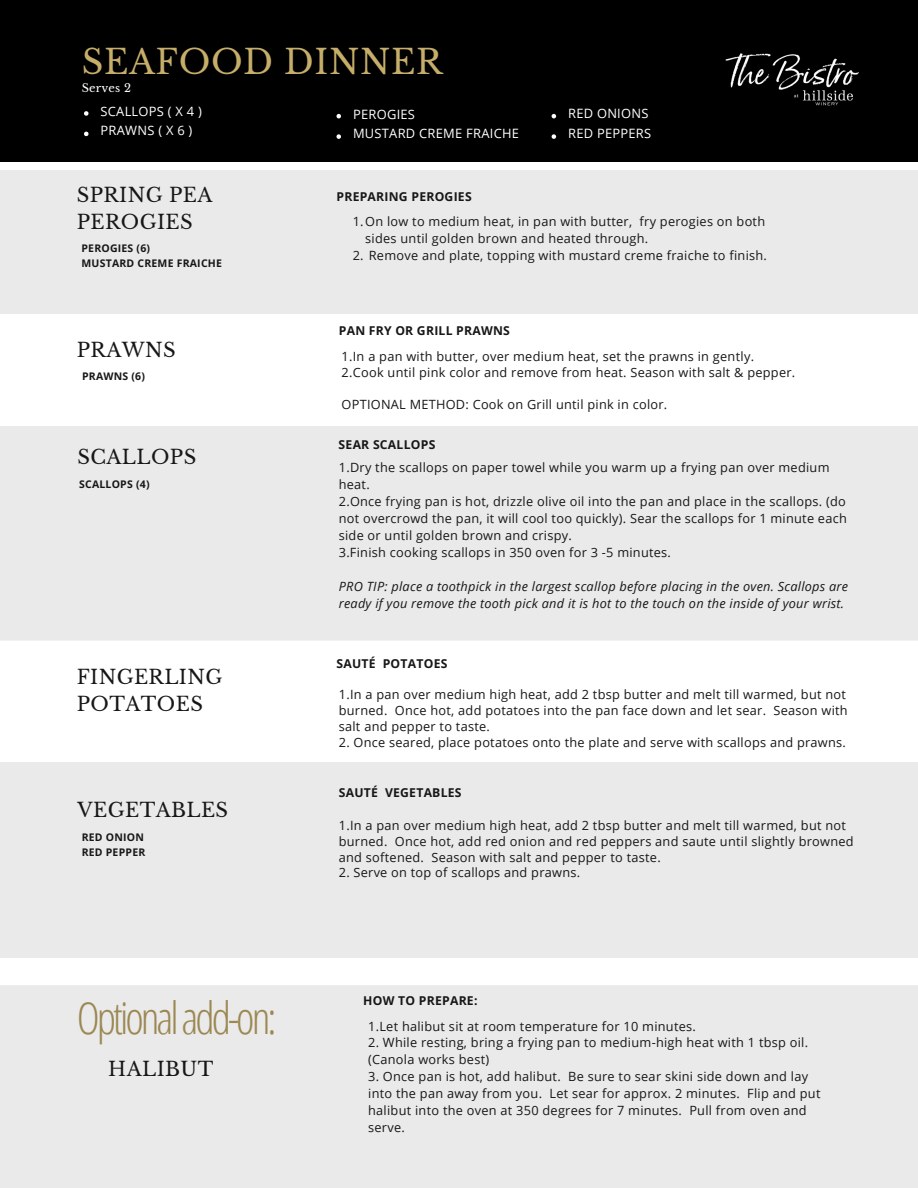
<style>
.page{position:relative;width:918px;height:1188px;background:#fff}
.page>*{position:absolute;margin:0;border:0;box-sizing:border-box;transform-origin:0 0}
.t1{font:300 44.4px "Open Sans Condensed";letter-spacing:-.065em;color:#9b8853}
.t2{font:33.6px "Libre Baskerville";letter-spacing:.02em;color:#c6ae6a}
.t3{font:19.5px/27px "Libre Baskerville";letter-spacing:.02em;color:#171717}
.t4{font:12.9px/19.4px "Open Sans";letter-spacing:.02em;color:#fff}
.t5{font:12.75px/16.8px "Open Sans";letter-spacing:.02em;color:#171717}
.t6{font:italic 12.75px/17px "Open Sans";letter-spacing:.02em;color:#171717}
.t7{font:700 12.15px "Open Sans";letter-spacing:.02em;color:#171717}
.t8{font:11.25px "Libre Baskerville";letter-spacing:.02em;color:#fff}
.t9{font:700 10.5px "Open Sans";letter-spacing:.02em;color:#171717}
</style>
<div class="page">
<div style="left:0;top:170px;width:918px;height:144px;background:#eaeaea"></div>
<div style="left:0;top:426px;width:918px;height:215px;background:#eaeaea"></div>
<div style="left:0;top:985px;width:918px;height:203px;background:#eaeaea"></div>
<div style="left:0;top:0;width:918px;height:162px;background:#000"></div>
<img style="left:725px;top:53px;width:134px;height:53px">
<div style="left:0;top:762px;width:918px;height:196px;background:#eaeaea"></div>
<svg style="left:84px;top:111px;width:5px;height:5px"></svg>
<svg style="left:84px;top:132px;width:5px;height:4px"></svg>
<svg style="left:337px;top:114px;width:4px;height:4px"></svg>
<svg style="left:337px;top:134px;width:4px;height:5px"></svg>
<svg style="left:552px;top:114px;width:4px;height:4px"></svg>
<svg style="left:552px;top:134px;width:4px;height:5px"></svg>
<p class="t2" style="left:82px;top:42px;width:362px">SEAFOOD DINNER</p>
<p class="t8" style="left:82px;top:81px;width:51px">Serves 2</p>
<p class="t4" style="left:101px;top:101px;width:103px">SCALLOPS ( X 4 )<br>PRAWNS ( X 6 )</p>
<p class="t4" style="left:353px;top:104px;width:63px">PEROGIES</p>
<p class="t4" style="left:353px;top:123px;width:167px">MUSTARD CREME FRAICHE</p>
<p class="t4" style="left:568px;top:103px;width:82px">RED ONIONS</p>
<p class="t4" style="left:568px;top:124px;width:85px">RED PEPPERS</p>
<p class="t3" style="left:77px;top:182px;width:137px">SPRING PEA<br>PEROGIES</p>
<p class="t9" style="left:81px;top:241px;width:70px">PEROGIES (6)</p>
<p class="t9" style="left:81px;top:256px;width:142px">MUSTARD CREME FRAICHE</p>
<p class="t3" style="left:77px;top:336px;width:100px">PRAWNS</p>
<p class="t9" style="left:82px;top:369px;width:64px">PRAWNS (6)</p>
<p class="t3" style="left:78px;top:443px;width:120px">SCALLOPS</p>
<p class="t9" style="left:79px;top:477px;width:72px">SCALLOPS (4)</p>
<p class="t3" style="left:77px;top:663px;width:147px">FINGERLING<br>POTATOES</p>
<p class="t3" style="left:78px;top:797px;width:152px">VEGETABLES</p>
<p class="t9" style="left:82px;top:830px;width:64px">RED ONION</p>
<p class="t9" style="left:82px;top:844px;width:65px">RED PEPPER</p>
<p class="t1" style="left:77px;top:986px;width:201px">Optionaladd-on:</p>
<p class="t3" style="left:108px;top:1056px;width:107px">HALIBUT</p>
<p class="t7" style="left:337px;top:188px;width:137px">PREPARING PEROGIES</p>
<p class="t5" style="left:365px;top:212px;width:402px;text-indent:-12px">1.On low to medium heat, in pan with butter, fry perogies on both sides until golden brown and heated through.</p>
<p class="t5" style="left:353px;top:246px;width:416px">2. Remove and plate, topping with mustard creme fraiche to finish.</p>
<p class="t7" style="left:339px;top:322px;width:173px">PAN FRY OR GRILL PRAWNS</p>
<p class="t5" style="left:342px;top:348px;width:414px">1.In a pan with butter, over medium heat, set the prawns in gently.</p>
<p class="t5" style="left:342px;top:364px;width:455px">2.Cook until pink color and remove from heat. Season with salt &amp; pepper.</p>
<p class="t5" style="left:342px;top:395px;width:327px">OPTIONAL METHOD: Cook on Grill until pink in color.</p>
<p class="t7" style="left:339px;top:436px;width:98px">SEAR SCALLOPS</p>
<p class="t5" style="left:339px;top:458px;width:492px">1.Dry the scallops on paper towel while you warm up a frying pan over medium</p>
<p class="t5" style="left:339px;top:475px;width:32px">heat.</p>
<p class="t5" style="left:339px;top:492px;width:509px">2.Once frying pan is hot, drizzle olive oil into the pan and place in the scallops. (do</p>
<p class="t5" style="left:339px;top:509px;width:510px">not overcrowd the pan, it will cool too quickly). Sear the scallops for 1 minute each</p>
<p class="t5" style="left:339px;top:526px;width:235px">side or until golden brown and crispy.</p>
<p class="t5" style="left:339px;top:543px;width:334px">3.Finish cooking scallops in 350 oven for 3 -5 minutes.</p>
<p class="t6" style="left:339px;top:577px;width:511px">PRO TIP: place a toothpick in the largest scallop before placing in the oven. Scallops are ready if you remove the tooth pick and it is hot to the touch on the inside of your wrist.</p>
<p class="t7" style="left:337px;top:655px;width:112px">SAUTÉ POTATOES</p>
<p class="t5" style="left:339px;top:686px;width:510px;line-height:15.9px">1.In a pan over medium high heat, add 2 tbsp butter and melt till warmed, but not burned. Once hot, add potatoes into the pan face down and let sear. Season with salt and pepper to taste.</p>
<p class="t5" style="left:339px;top:733px;width:509px">2. Once seared, place potatoes onto the plate and serve with scallops and prawns.</p>
<p class="t7" style="left:339px;top:784px;width:124px">SAUTÉ VEGETABLES</p>
<p class="t5" style="left:339px;top:817px;width:516px;line-height:15.9px">1.In a pan over medium high heat, add 2 tbsp butter and melt till warmed, but not burned. Once hot, add red onion and red peppers and saute until slightly browned and softened. Season with salt and pepper to taste.</p>
<p class="t5" style="left:339px;top:864px;width:243px">2. Serve on top of scallops and prawns.</p>
<p class="t7" style="left:363px;top:992px;width:116px">HOW TO PREPARE:</p>
<p class="t5" style="left:368px;top:1017px;width:329px">1.Let halibut sit at room temperature for 10 minutes.</p>
<p class="t5" style="left:368px;top:1034px;width:442px">2. While resting, bring a frying pan to medium-high heat with 1 tbsp oil. (Canola works best)</p>
<p class="t5" style="left:368px;top:1068px;width:454px">3. Once pan is hot, add halibut. Be sure to sear skini side down and lay into the pan away from you. Let sear for approx. 2 minutes. Flip and put halibut into the oven at 350 degrees for 7 minutes. Pull from oven and serve.</p>
</div>
